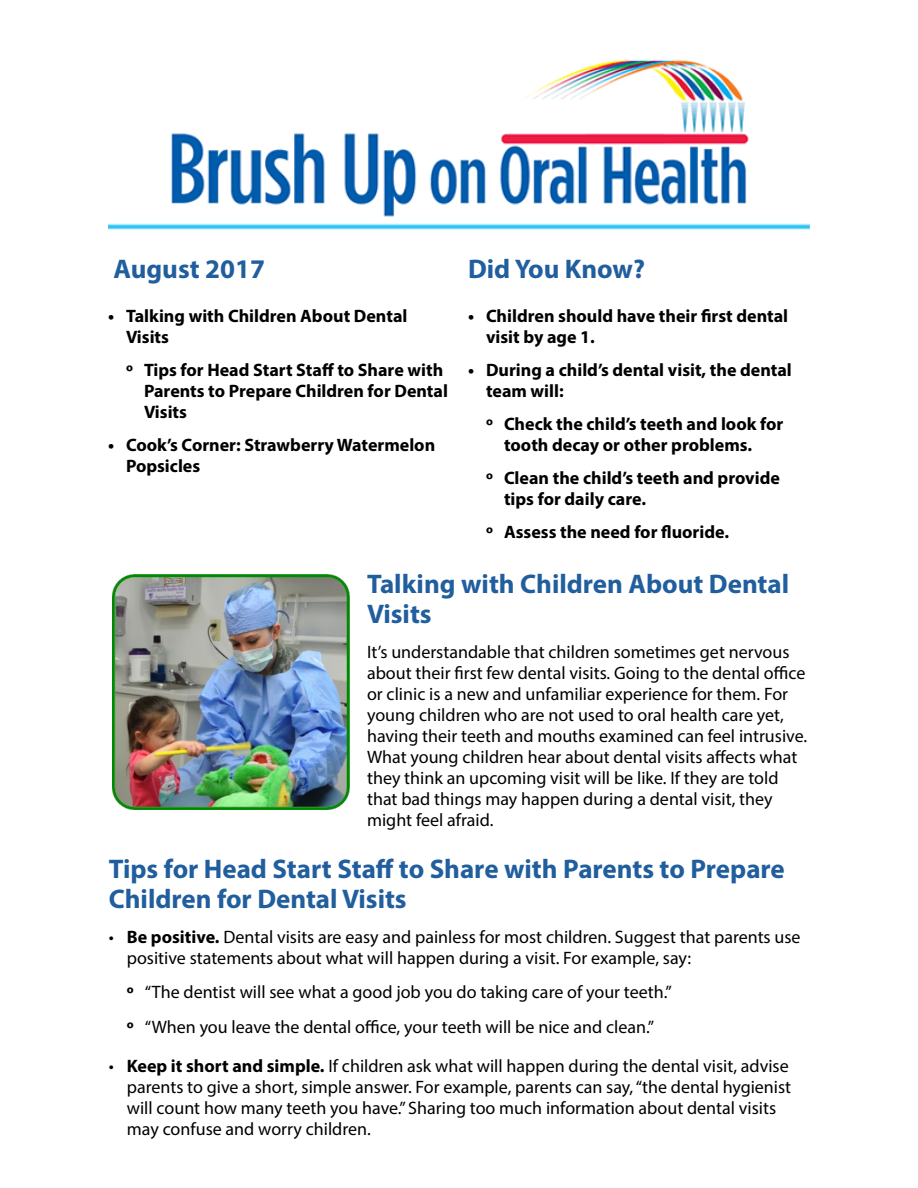
<style>
.page{position:relative;width:918px;height:1188px;background:#fff}
.page>*{position:absolute;margin:0;border:0;box-sizing:border-box;transform-origin:0 0}
.Heading_1{font:700 27px/30px "Myriad Pro";color:#215e9e}
.Body_text{font:18px/21px "Myriad Pro";color:#000}
.t1{font:700 18px/21px "Myriad Pro";color:#000}
.s1{font-weight:700}
</style>
<div class="page">
<img style="left:108px;top:60px;width:702px;height:170px">
<img style="left:112px;top:574px;width:237px;height:235px">
<h1 class="Heading_1" style="left:468px;top:253px;width:179px">Did You Know?</h1>
<p class="t1" style="left:486px;top:305px;width:304px;text-indent:-18px">• Children should have their first dental visit by age 1.</p>
<p class="t1" style="left:486px;top:359px;width:307px;text-indent:-18px">• During a child’s dental visit, the dental team will:</p>
<p class="t1" style="left:504px;top:413px;width:281px;text-indent:-18px">º Check the child’s teeth and look for tooth decay or other problems.</p>
<p class="t1" style="left:504px;top:467px;width:278px;text-indent:-18px">º Clean the child’s teeth and provide tips for daily care.</p>
<p class="t1" style="left:486px;top:521px;width:245px">º Assess the need for fluoride.</p>
<h1 class="Heading_1" style="left:367px;top:568px;width:424px">Talking with Children About Dental<br>Visits</h1>
<p class="Body_text" style="left:367px;top:641px;width:442px">It’s understandable that children sometimes get nervous about their first few dental visits. Going to the dental office or clinic is a new and unfamiliar experience for them. For young children who are not used to oral health care yet, having their teeth and mouths examined can feel intrusive.<br>What young children hear about dental visits affects what they think an upcoming visit will be like. If they are told that bad things may happen during a dental visit, they might feel afraid.</p>
<h1 class="Heading_1" style="left:109px;top:853px;width:678px">Tips for Head Start Staff to Share with Parents to Prepare<br>Children for Dental Visits</h1>
<p class="Body_text" style="left:127px;top:926px;width:675px;text-indent:-18px">• <span class="s1">Be positive.</span> Dental visits are easy and painless for most children. Suggest that parents use positive statements about what will happen during a visit. For example, say:</p>
<p class="Body_text" style="left:127px;top:981px;width:547px"><span class="s1">º</span> “The dentist will see what a good job you do taking care of your teeth.”</p>
<p class="Body_text" style="left:127px;top:1016px;width:529px"><span class="s1">º</span> “When you leave the dental office, your teeth will be nice and clean.”</p>
<p class="Body_text" style="left:127px;top:1055px;width:666px;text-indent:-18px">• <span class="s1">Keep it short and simple.</span> If children ask what will happen during the dental visit, advise parents to give a short, simple answer. For example, parents can say, “the dental hygienist will count how many teeth you have.” Sharing too much information about dental visits may confuse and worry children.</p>
<h1 class="Heading_1" style="left:113px;top:253px;width:153px">August 2017</h1>
<p class="t1" style="left:126px;top:305px;width:283px;text-indent:-18px">• Talking with Children About Dental<br>Visits</p>
<p class="t1" style="left:144px;top:359px;width:306px;text-indent:-18px">º Tips for Head Start Staff to Share with<br>Parents to Prepare Children for Dental<br>Visits</p>
<p class="t1" style="left:126px;top:434px;width:311px;text-indent:-18px">• Cook’s Corner: Strawberry Watermelon<br>Popsicles</p>
</div>
